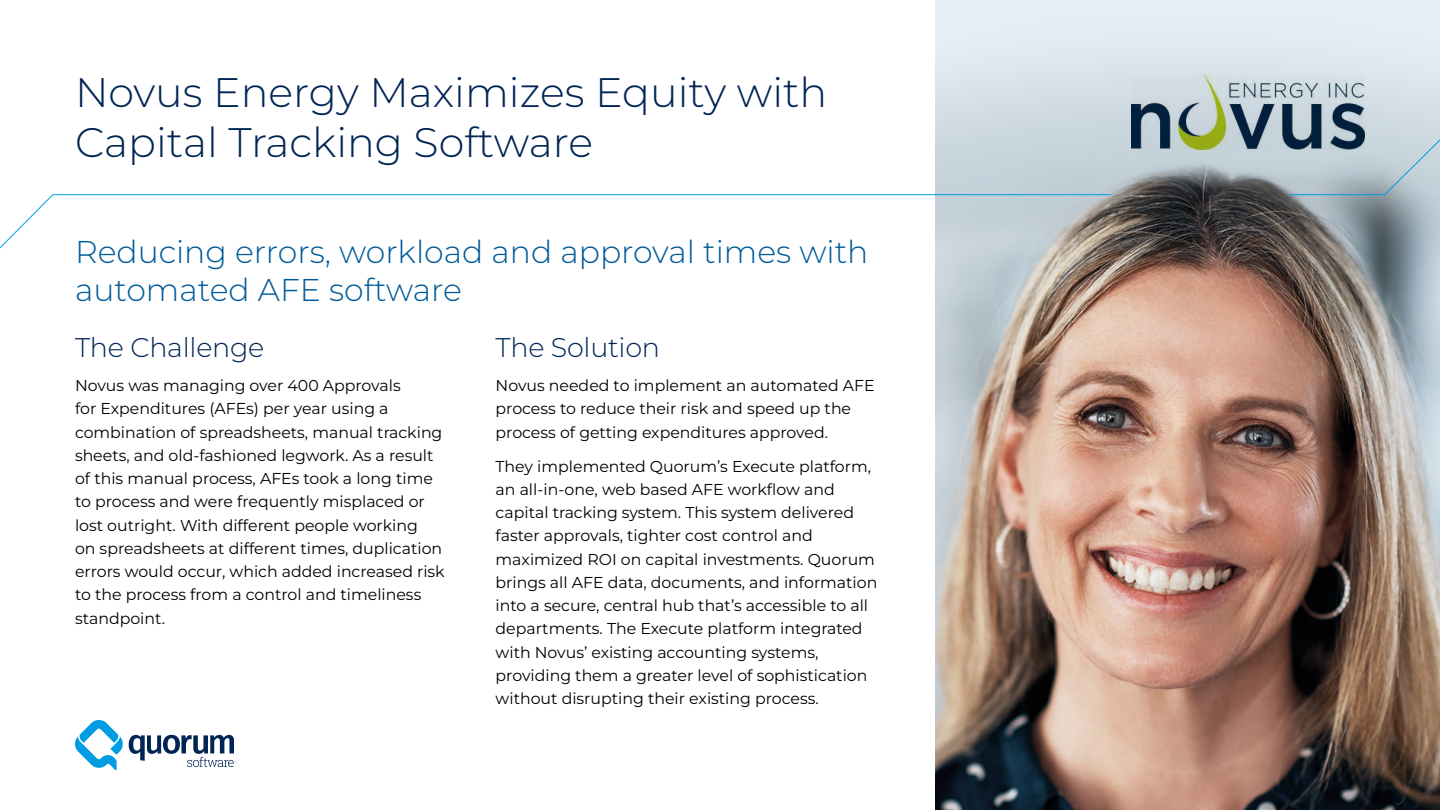
<style>
.page{position:relative;width:1440px;height:810px;background:#fff}
.page>*{position:absolute;margin:0;border:0;box-sizing:border-box;transform-origin:0 0}
.t1{font:300 41.25px/49.5px "Montserrat";color:#002554}
.t2{font:300 31.5px/37.8px "Montserrat";color:#005b99}
.t3{font:300 27px "Montserrat";letter-spacing:-.01em;color:#002554}
.t4{font:15.75px/23.2px "Montserrat";color:#000}
</style>
<div class="page">
<img style="left:935px;top:0;width:505px;height:810px">
<svg style="left:75px;top:720px;width:159px;height:50px"></svg>
<svg style="left:0;top:131px;width:1440px;height:126px"></svg>
<img style="left:1106px;top:184px;width:193px;height:19px">
<img style="left:1131px;top:74px;width:234px;height:75px">
<p class="t1" style="left:75px;top:67px;width:754px">Novus Energy Maximizes Equity with<br>Capital Tracking Software</p>
<p class="t2" style="left:75px;top:233px;width:795px">Reducing errors, workload and approval times with automated AFE software</p>
<p class="t3" style="left:75px;top:330px;width:191px">The Challenge</p>
<p class="t3" style="left:496px;top:330px;width:166px">The Solution</p>
<p class="t4" style="left:75px;top:373px;width:371px">Novus was managing over 400 Approvals<br>for Expenditures (AFEs) per year using a combination of spreadsheets, manual tracking sheets, and old-fashioned legwork. As a result of this manual process, AFEs took a long time to process and were frequently misplaced or lost outright. With different people working<br>on spreadsheets at different times, duplication errors would occur, which added increased risk to the process from a control and timeliness standpoint.</p>
<p class="t4" style="left:496px;top:373px;width:381px">Novus needed to implement an automated AFE process to reduce their risk and speed up the process of getting expenditures approved.</p>
<p class="t4" style="left:496px;top:454px;width:383px">They implemented Quorum’s Execute platform, an all-in-one, web based AFE workflow and capital tracking system. This system delivered faster approvals, tighter cost control and maximized ROI on capital investments. Quorum brings all AFE data, documents, and information into a secure, central hub that’s accessible to all departments. The Execute platform integrated with Novus’ existing accounting systems, providing them a greater level of sophistication without disrupting their existing process.</p>
</div>
